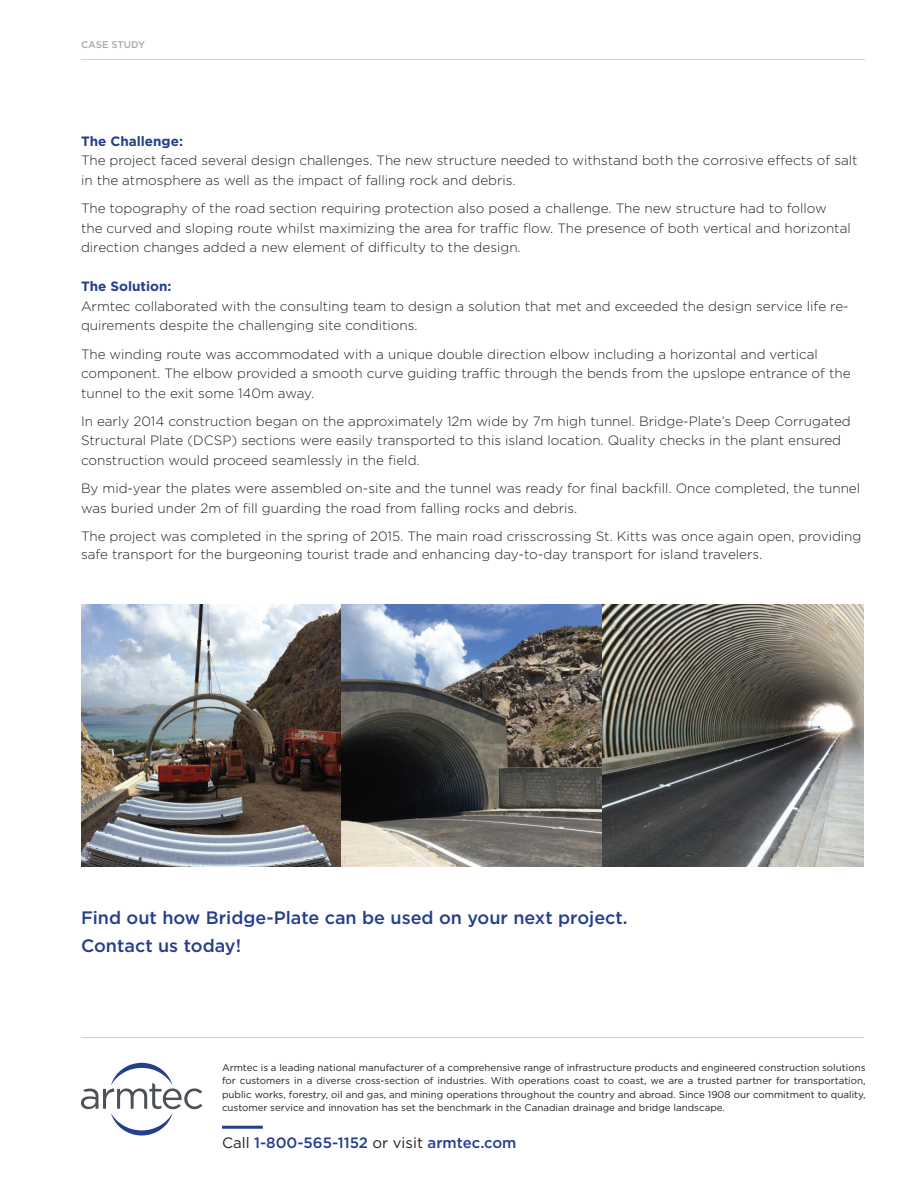
<style>
.page{position:relative;width:918px;height:1188px;background:#fff}
.page>*{position:absolute;margin:0;border:0;box-sizing:border-box;transform-origin:0 0}
.t1{font:500 18px/28.3px "Gotham";color:#253e8d}
.t2{font:500 15px "Gotham";color:#253e8d}
.t3{font:300 13.5px/19.5px "Gotham";color:#231f20}
.t4{font:700 13.5px "Gotham";color:#253e8d}
.t5{font:9.75px/13.5px "Gotham";color:#231f20;text-align:justify}
.t6{font:500 9.75px "Gotham";color:#a8a9ad}
.s1{font-weight:400;color:#231f20}
</style>
<div class="page">
<hr style="left:81px;top:59px;width:784px;height:1px;background:#d1d2d4">
<hr style="left:81px;top:1037px;width:783px;height:1px;background:#d1d2d4">
<hr style="left:222px;top:1126px;width:41px;height:3px;background:#253e8d">
<svg style="left:81px;top:1063px;width:122px;height:73px"></svg>
<img style="left:81px;top:605px;width:783px;height:261px">
<p class="t6" style="left:81px;top:38px;width:66px">CASE STUDY</p>
<p class="t4" style="left:81px;top:132px;width:104px">The Challenge:</p>
<p class="t3" style="left:81px;top:150px;width:778px">The project faced several design challenges. The new structure needed to withstand both the corrosive effects of salt in the atmosphere as well as the impact of falling rock and debris.</p>
<p class="t3" style="left:81px;top:198px;width:771px">The topography of the road section requiring protection also posed a challenge. The new structure had to follow the curved and sloping route whilst maximizing the area for traffic flow. The presence of both vertical and horizontal direction changes added a new element of difficulty to the design.</p>
<p class="t4" style="left:81px;top:277px;width:92px">The Solution:</p>
<p class="t3" style="left:81px;top:296px;width:769px">Armtec collaborated with the consulting team to design a solution that met and exceeded the design service life re&shy;quirements despite the challenging site conditions.</p>
<p class="t3" style="left:81px;top:344px;width:771px">The winding route was accommodated with a unique double direction elbow including a horizontal and vertical component. The elbow provided a smooth curve guiding traffic through the bends from the upslope entrance of the tunnel to the exit some 140m away.</p>
<p class="t3" style="left:81px;top:411px;width:771px">In early 2014 construction began on the approximately 12m wide by 7m high tunnel. Bridge-Plate’s Deep Corrugated<br>Structural Plate (DCSP) sections were easily transported to this island location. Quality checks in the plant ensured construction would proceed seamlessly in the field.</p>
<p class="t3" style="left:81px;top:478px;width:781px">By mid-year the plates were assembled on-site and the tunnel was ready for final backfill. Once completed, the tunnel was buried under 2m of fill guarding the road from falling rocks and debris.</p>
<p class="t3" style="left:81px;top:527px;width:782px;line-height:18px">The project was completed in the spring of 2015. The main road crisscrossing St. Kitts was once again open, providing safe transport for the burgeoning tourist trade and enhancing day-to-day transport for island travelers.</p>
<h1 class="t1" style="left:81px;top:903px;width:548px">Find out how Bridge-Plate can be used on your next project.<br>Contact us today!</h1>
<p class="t5" style="left:222px;top:1060px;width:645px">Armtec is a leading national manufacturer of a comprehensive range of infrastructure products and engineered construction solutions for customers in a diverse cross-section of industries. With operations coast to coast, we are a trusted partner for transportation, public works, forestry, oil and gas, and mining operations throughout the country and abroad. Since 1908 our commitment to quality, customer service and innovation has set the benchmark in the Canadian drainage and bridge landscape.</p>
<p class="t2" style="left:222px;top:1132px;width:296px"><span class="s1">Call</span> 1-800-565-1152 <span class="s1">or visit</span> armtec.com</p>
</div>
